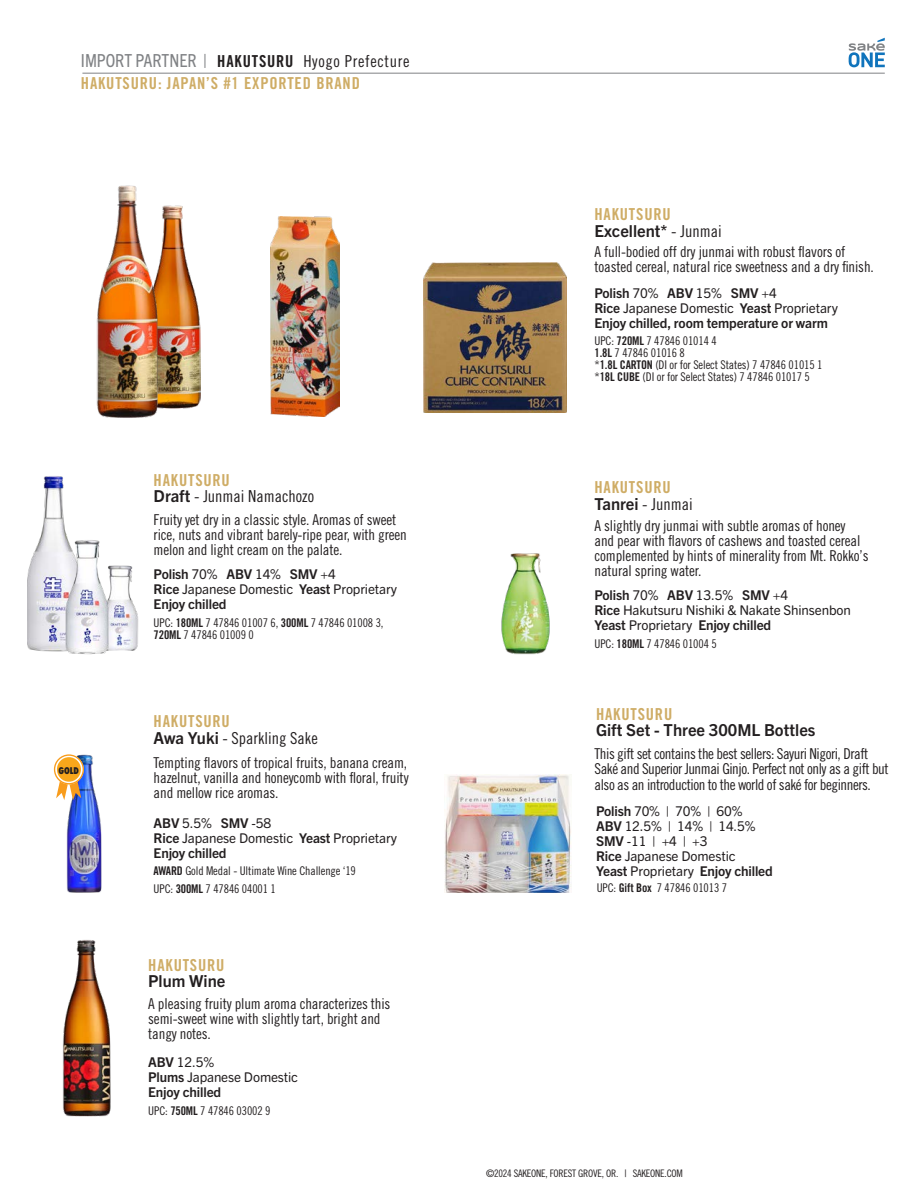
<style>
.page{position:relative;width:918px;height:1188px;background:#fff}
.page>*{position:absolute;margin:0;border:0;box-sizing:border-box;transform-origin:0 0}
.t1{font:16.5px/16.5px "Trade Gothic LT Pro Bd Cn 20";letter-spacing:.05em;color:#cfad66}
.t2{font:16.5px/16.5px "Trade Gothic LT Pro Cn 18";color:#231f20}
.t3{font:700 16.5px/16.5px "Trade Gothic Next LT Pro";color:#231f20}
.t4{font:16.5px "Trade Gothic LT Pro Cn 18";letter-spacing:.04em;color:#231f20}
.t5{font:15px/15px "Trade Gothic LT Pro Cn 18";letter-spacing:-.01em;color:#231f20}
.t6{font:15px/15.6px "Trade Gothic LT Pro Cn 18";letter-spacing:-.03em;color:#231f20}
.t7{font:13.5px/15px "Trade Gothic Next SR Pro";letter-spacing:-.01em;color:#231f20}
.t8{font:700 13.5px/15px "Trade Gothic Next LT Pro";letter-spacing:-.01em;color:#231f20}
.t9{font:12px/12px "Trade Gothic LT Pro Cn 18";letter-spacing:-.01em;color:#231f20}
.t10{font:10.35px "Trade Gothic LT Pro Cn 18";letter-spacing:-.02em;color:#231f20}
.t11{font:800 condensed 9px "Futura";color:#231f20}
.s1{font-family:"Trade Gothic Next LT Pro";font-stretch:condensed;font-size:18px;color:#808285}
.s2{font-family:"Trade Gothic LT Pro Bd Cn 20"}
.s3{font-family:"Trade Gothic LT Pro Bd Cn 20";color:#cfad66}
.s4{font-family:"Trade Gothic Next LT Pro";font-weight:700}
.s5{font-family:"Trade Gothic Next LT Pro";font-weight:700;color:#231f20}
.s6{font-family:"Trade Gothic LT Pro Bd Cn 20";font-weight:400;color:#cfad66}
.s7{font-family:"Trade Gothic LT Pro Cn 18";font-weight:400}
.s8{font-family:"Trade Gothic Next SR Pro";font-weight:400}
.s9{font-family:"Trade Gothic LT Pro Cn 18";color:#231f20}
</style>
<div class="page">
<img style="left:66px;top:754px;width:36px;height:139px">
<img style="left:445px;top:774px;width:127px;height:119px">
<svg style="left:56px;top:756px;width:25px;height:44px"></svg>
<div style="left:56px;top:756px;width:26px;height:27px;background:#f9a71b;border-radius:50%"></div>
<div style="left:54px;top:754px;width:30px;height:30px;border:3px solid #fff;border-radius:50%"></div>
<div style="left:54px;top:754px;width:30px;height:30px;border:1px solid #f89c1c;border-radius:50%"></div>
<img style="left:112px;top:565px;width:27px;height:86px">
<img style="left:27px;top:476px;width:40px;height:176px">
<img style="left:65px;top:534px;width:47px;height:121px">
<img style="left:501px;top:553px;width:49px;height:102px">
<img style="left:168px;top:205px;width:33px;height:204px">
<img style="left:96px;top:185px;width:72px;height:233px">
<img style="left:270px;top:216px;width:70px;height:200px">
<img style="left:424px;top:262px;width:143px;height:150px">
<img style="left:63px;top:940px;width:48px;height:177px">
<hr style="left:82px;top:73px;width:803px;height:1px;background:#808285">
<svg style="left:849px;top:38px;width:36px;height:29px"></svg>
<p class="t4" style="left:81px;top:51px;width:330px"><span class="s1">IMPORT PARTNER |</span> <span class="s2">HAKUTSURU</span> Hyogo Prefecture</p>
<p class="t1" style="left:81px;top:75px;width:281px">HAKUTSURU: JAPAN’S #1 EXPORTED BRAND</p>
<p class="t11" style="left:58px;top:764px;width:22px">GOLD</p>
<p class="t2" style="left:154px;top:471px;width:162px"><span class="s3">HAKUTSURU<br></span><span class="s4">Draft</span> - Junmai Namachozo</p>
<p class="t5" style="left:154px;top:512px;width:255px">Fruity yet dry in a classic style. Aromas of sweet rice, nuts and vibrant barely-ripe pear, with green melon and light cream on the palate.</p>
<p class="t7" style="left:154px;top:566px;width:245px"><span class="s4">Polish</span> 70% <span class="s4">ABV</span> 14% <span class="s4">SMV</span> +4<br><span class="s4">Rice</span> Japanese Domestic <span class="s4">Yeast</span> Proprietary<br><span class="s4">Enjoy chilled</span></p>
<p class="t9" style="left:154px;top:617px;width:231px">UPC: <span class="s2">180ML</span> 7 47846 01007 6, <span class="s2">300ML</span> 7 47846 01008 3,<br><span class="s2">720ML</span> 7 47846 01009 0</p>
<p class="t2" style="left:154px;top:713px;width:166px"><span class="s3">HAKUTSURU<br></span><span class="s4">Awa Yuki</span> - Sparkling Sake</p>
<p class="t5" style="left:154px;top:755px;width:257px;text-align:justify">Tempting flavors of tropical fruits, banana cream, hazelnut, vanilla and honeycomb with floral, fruity and mellow rice aromas.</p>
<p class="t7" style="left:154px;top:814px;width:245px"><span class="s4">ABV</span> 5.5% <span class="s4">SMV</span> -58<br><span class="s4">Rice</span> Japanese Domestic <span class="s4">Yeast</span> Proprietary<br><span class="s4">Enjoy chilled</span></p>
<p class="t9" style="left:154px;top:865px;width:204px"><span class="s2">AWARD</span> Gold Medal - Ultimate Wine Challenge ‘19</p>
<p class="t9" style="left:154px;top:882px;width:124px">UPC: <span class="s2">300ML</span> 7 47846 04001 1</p>
<p class="t1" style="left:148px;top:956px;width:79px">HAKUTSURU<br><span class="s5">Plum Wine</span></p>
<p class="t5" style="left:148px;top:996px;width:244px">A pleasing fruity plum aroma characterizes this semi-sweet wine with slightly tart, bright and tangy notes.</p>
<p class="t7" style="left:148px;top:1054px;width:151px"><span class="s4">ABV</span> 12.5%<br><span class="s4">Plums</span> Japanese Domestic<br><span class="s4">Enjoy chilled</span></p>
<p class="t9" style="left:148px;top:1104px;width:124px">UPC: <span class="s2">750ML</span> 7 47846 03002 9</p>
<p class="t3" style="left:595px;top:205px;width:129px"><span class="s6">HAKUTSURU<br></span>Excellent* <span class="s7">- Junmai</span></p>
<p class="t5" style="left:595px;top:244px;width:281px">A full-bodied off dry junmai with robust flavors of toasted cereal, natural rice sweetness and a dry finish.</p>
<p class="t8" style="left:595px;top:284px;width:245px">Polish <span class="s8">70%</span> ABV <span class="s8">15%</span> SMV <span class="s8">+4<br></span>Rice <span class="s8">Japanese Domestic</span> Yeast <span class="s8">Proprietary<br></span>Enjoy chilled, room temperature or warm</p>
<p class="t9" style="left:595px;top:335px;width:229px">UPC: <span class="s2">720ML</span> 7 47846 01014 4<br><span class="s2">1.8L</span> 7 47846 01016 8<br>*<span class="s2">1.8L CARTON</span> (DI or for Select States) 7 47846 01015 1 *<span class="s2">18L CUBE</span> (DI or for Select States) 7 47846 01017 5</p>
<p class="t1" style="left:595px;top:479px;width:100px">HAKUTSURU<br><span class="s5">Tanrei</span> <span class="s9">- Junmai</span></p>
<p class="t5" style="left:595px;top:518px;width:275px">A slightly dry junmai with subtle aromas of honey and pear with flavors of cashews and toasted cereal complemented by hints of minerality from Mt. Rokko’s natural spring water.</p>
<p class="t7" style="left:595px;top:587px;width:258px"><span class="s4">Polish</span> 70% <span class="s4">ABV</span> 13.5% <span class="s4">SMV</span> +4<br><span class="s4">Rice</span> Hakutsuru Nishiki &amp; Nakate Shinsenbon<br><span class="s4">Yeast</span> Proprietary <span class="s4">Enjoy chilled</span></p>
<p class="t9" style="left:595px;top:637px;width:124px">UPC: <span class="s2">180ML</span> 7 47846 01004 5</p>
<p class="t3" style="left:596px;top:705px;width:221px"><span class="s6">HAKUTSURU<br></span>Gift Set - Three 300ML Bottles</p>
<p class="t6" style="left:595px;top:746px;width:296px">This gift set contains the best sellers: Sayuri Nigori, Draft<br>Saké and Superior Junmai Ginjo. Perfect not only as a gift but also as an introduction to the world of saké for beginners.</p>
<p class="t7" style="left:596px;top:803px;width:178px"><span class="s4">Polish</span> 70% | 70% | 60%<br><span class="s4">ABV</span> 12.5% | 14% | 14.5%<br><span class="s4">SMV</span> -11 | +4 | +3<br><span class="s4">Rice</span> Japanese Domestic<br><span class="s4">Yeast</span> Proprietary <span class="s4">Enjoy chilled</span></p>
<p class="t9" style="left:597px;top:882px;width:132px">UPC: <span class="s2">Gift Box</span> 7 47846 01013 7</p>
<p class="t10" style="left:486px;top:1167px;width:198px">©2024 SAKEONE, FOREST GROVE, OR. | SAKEONE.COM</p>
</div>
